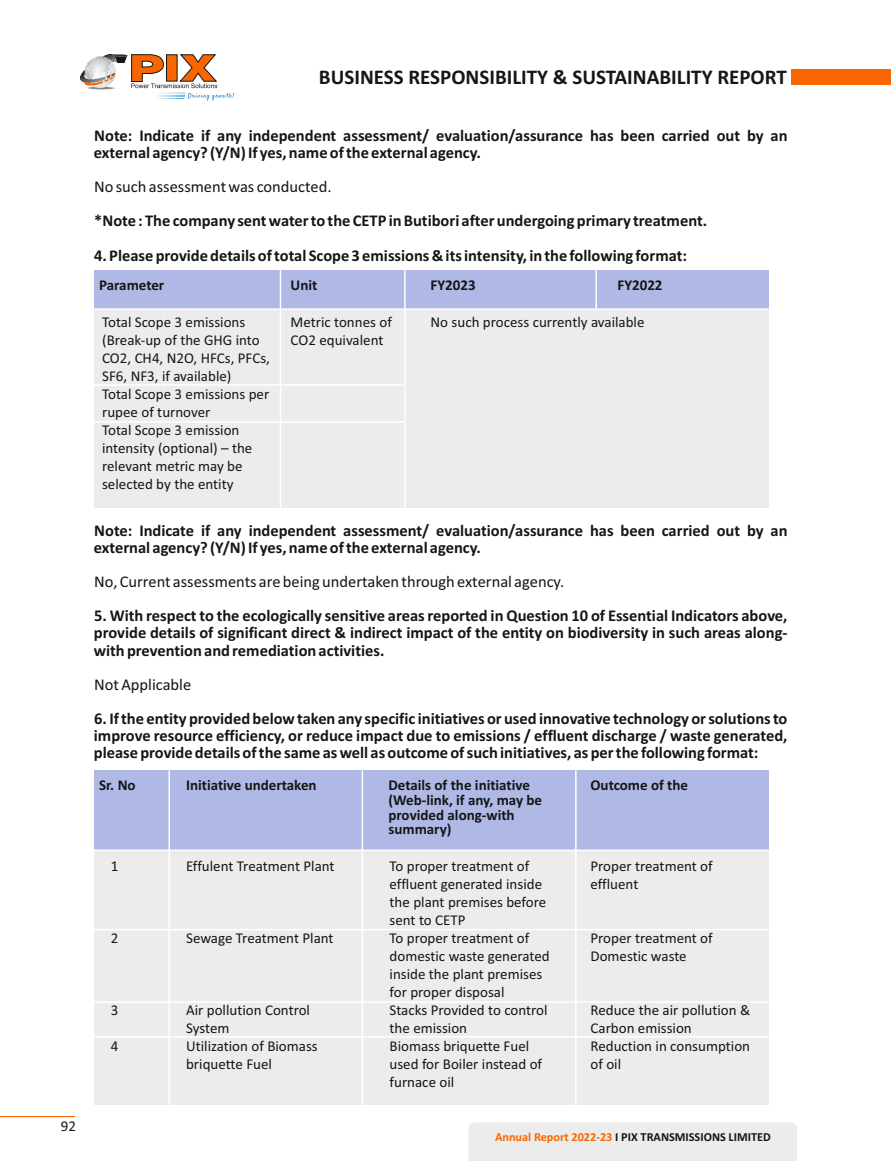
<style>
.page{position:relative;width:891px;height:1161px;background:#fff}
.page>*{position:absolute;margin:0;border:0;box-sizing:border-box;transform-origin:0 0}
.t1{font:700 21px "Calibri";color:#151616}
.t2{font:700 16.5px/17.1px "Calibri";color:#151616}
.t3{font:16.5px "Calibri";color:#151616}
.t4{font:15px/18px "Calibri";color:#151616}
.t5{font:700 15px/14.7px "Calibri";color:#151616}
.t6{font:700 12.3px "Calibri";color:#151616}
.s1{color:#f96500}
</style>
<div class="page">
<div style="left:94px;top:289px;width:674px;height:218px;background:#ececec"></div>
<div style="left:94px;top:270px;width:674px;height:39px;background:#b0b8e5"></div>
<hr style="left:404px;top:270px;width:2px;height:237px;background:#fff">
<hr style="left:595px;top:270px;width:2px;height:39px;background:#fff">
<hr style="left:94px;top:308px;width:674px;height:2px;background:#fff">
<hr style="left:94px;top:384px;width:311px;height:2px;background:#fff">
<hr style="left:94px;top:421px;width:311px;height:2px;background:#fff">
<hr style="left:280px;top:270px;width:1px;height:237px;background:#fff">
<div style="left:94px;top:789px;width:674px;height:316px;background:#ececec"></div>
<div style="left:94px;top:770px;width:674px;height:80px;background:#b0b8e5"></div>
<hr style="left:362px;top:770px;width:1px;height:334px;background:#fff">
<hr style="left:575px;top:770px;width:2px;height:334px;background:#fff">
<hr style="left:94px;top:850px;width:674px;height:1px;background:#fff">
<hr style="left:169px;top:770px;width:1px;height:334px;background:#fff">
<hr style="left:94px;top:929px;width:674px;height:1px;background:#fff">
<hr style="left:94px;top:1001px;width:674px;height:2px;background:#fff">
<hr style="left:94px;top:1036px;width:674px;height:2px;background:#fff">
<hr style="left:0;top:1116px;width:75px;height:1px;background:#f96500">
<div style="left:792px;top:70px;width:99px;height:15px;background:#f96500"></div>
<svg style="left:131px;top:54px;width:103px;height:46px"></svg>
<img style="left:81px;top:55px;width:46px;height:34px">
<svg style="left:84px;top:76px;width:31px;height:10px"></svg>
<div style="left:469px;top:1122px;width:328px;height:39px;background:#ececec"></div>
<p class="t4" style="left:61px;top:1118px;width:17px">92</p>
<p class="t1" style="left:319px;top:69px;width:469px">BUSINESS RESPONSIBILITY &amp; SUSTAINABILITY REPORT</p>
<p class="t2" style="left:94px;top:128px;width:695px">Note: Indicate if any independent assessment/ evaluation/assurance has been carried out by an external agency? (Y/N) If yes, name of the external agency.</p>
<p class="t3" style="left:94px;top:180px;width:239px">No such assessment was conducted.</p>
<p class="t2" style="left:94px;top:214px;width:614px">*Note : The company sent water to the CETP in Butibori after undergoing primary treatment.</p>
<p class="t2" style="left:94px;top:248px;width:594px">4. Please provide details of total Scope 3 emissions &amp; its intensity, in the following format:</p>
<p class="t5" style="left:99px;top:279px;width:67px">Parameter</p>
<p class="t5" style="left:291px;top:279px;width:28px">Unit</p>
<p class="t5" style="left:431px;top:279px;width:47px">FY2023</p>
<p class="t5" style="left:617px;top:279px;width:47px">FY2022</p>
<p class="t4" style="left:291px;top:315px;width:103px">Metric tonnes of<br>CO2 equivalent</p>
<p class="t4" style="left:431px;top:315px;width:215px">No such process currently available</p>
<p class="t4" style="left:102px;top:315px;width:169px">Total Scope 3 emissions (Break-up of the GHG into<br>CO2, CH4, N2O, HFCs, PFCs,<br>SF6, NF3, if available)<br>Total Scope 3 emissions per rupee of turnover<br>Total Scope 3 emission intensity (optional) – the relevant metric may be selected by the entity</p>
<p class="t2" style="left:94px;top:523px;width:695px">Note: Indicate if any independent assessment/ evaluation/assurance has been carried out by an external agency? (Y/N) If yes, name of the external agency.</p>
<p class="t3" style="left:94px;top:575px;width:471px">No, Current assessments are being undertaken through external agency.</p>
<p class="t2" style="left:94px;top:609px;width:695px;text-align:justify">5. With respect to the ecologically sensitive areas reported in Question 10 of Essential Indicators above, provide details of significant direct &amp; indirect impact of the entity on biodiversity in such areas along&shy;with prevention and remediation activities.</p>
<p class="t3" style="left:94px;top:677px;width:98px">Not Applicable</p>
<p class="t2" style="left:94px;top:711px;width:695px;text-align:justify">6. If the entity provided below taken any specific initiatives or used innovative technology or solutions to improve resource efficiency, or reduce impact due to emissions / effluent discharge / waste generated, please provide details of the same as well as outcome of such initiatives, as per the following format:</p>
<p class="t5" style="left:99px;top:779px;width:38px">Sr. No</p>
<p class="t5" style="left:388px;top:779px;width:155px">Details of the initiative (Web-link, if any, may be provided along-with summary)</p>
<p class="t5" style="left:186px;top:779px;width:132px">Initiative undertaken</p>
<p class="t5" style="left:590px;top:779px;width:99px">Outcome of the</p>
<p class="t4" style="left:111px;top:858px;width:9px">1</p>
<p class="t4" style="left:111px;top:930px;width:9px">2</p>
<p class="t4" style="left:111px;top:1002px;width:9px">3</p>
<p class="t4" style="left:111px;top:1038px;width:9px">4</p>
<p class="t4" style="left:186px;top:858px;width:150px">Effulent Treatment Plant</p>
<p class="t4" style="left:186px;top:930px;width:149px">Sewage Treatment Plant</p>
<p class="t4" style="left:186px;top:1002px;width:133px">Air pollution Control<br>System<br>Utilization of Biomass briquette Fuel</p>
<p class="t4" style="left:390px;top:858px;width:162px">To proper treatment of effluent generated inside the plant premises before sent to CETP<br>To proper treatment of domestic waste generated inside the plant premises for proper disposal<br>Stacks Provided to control the emission<br>Biomass briquette Fuel used for Boiler instead of furnace oil</p>
<p class="t4" style="left:590px;top:858px;width:124px">Proper treatment of effluent</p>
<p class="t4" style="left:590px;top:930px;width:124px">Proper treatment of<br>Domestic waste</p>
<p class="t4" style="left:590px;top:1002px;width:161px">Reduce the air pollution &amp;<br>Carbon emission<br>Reduction in consumption of oil</p>
<p class="t6" style="left:495px;top:1132px;width:277px"><span class="s1">Annual Report 2022-23</span> I PIX TRANSMISSIONS LIMITED</p>
</div>
